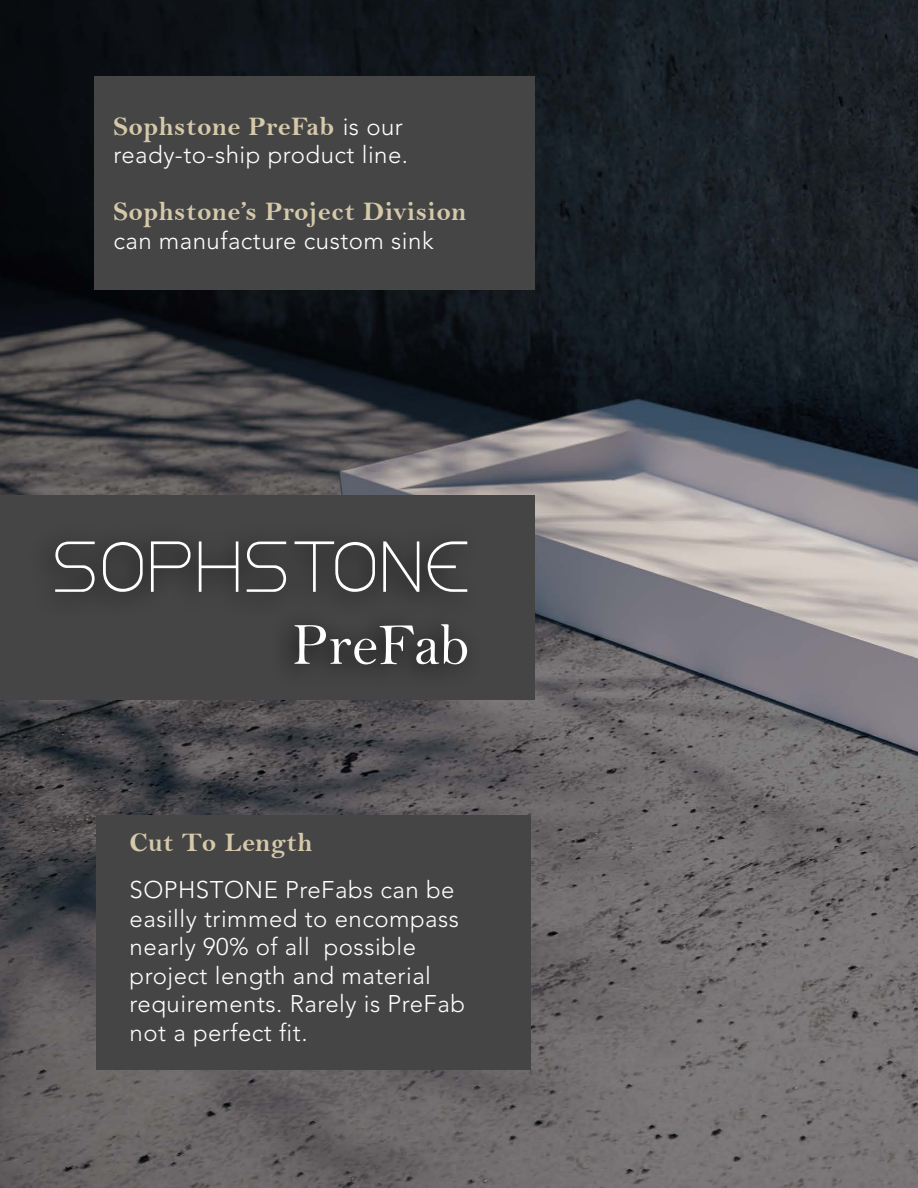
<style>
.page{position:relative;width:918px;height:1188px;background:#fff}
.page>*{position:absolute;margin:0;border:0;box-sizing:border-box;transform-origin:0 0}
.t1{font:60px "Steiner";letter-spacing:.08em;color:#fff}
.t2{font:60px "Bell";color:#fff}
.t3{font:27px "Bell MT Bold";letter-spacing:.02em;color:#d5c9a9}
.t4{font:300 24px/28.5px "Avenir LT Std";letter-spacing:.02em;color:#fff}
.s1{font-family:"Avenir LT Std";font-weight:300;font-size:24px;color:#fff}
</style>
<div class="page">
<img style="left:0;top:0;width:918px;height:1188px">
<div style="left:94px;top:77px;width:441px;height:213px;background:#454546"></div>
<div style="left:0;top:496px;width:535px;height:204px;background:#454546"></div>
<div style="left:96px;top:815px;width:434px;height:255px;background:#454546"></div>
<p class="t3" style="left:113px;top:110px;width:291px">Sophstone PreFab <span class="s1">is our</span></p>
<p class="t4" style="left:113px;top:141px;width:296px">ready-to-ship product line.</p>
<p class="t3" style="left:113px;top:196px;width:354px">Sophstone’s Project Division</p>
<p class="t4" style="left:113px;top:226px;width:322px">can manufacture custom sink</p>
<h1 class="t1" style="left:53px;top:541px;width:417px">SOPHSTONE</h1>
<h1 class="t2" style="left:292px;top:609px;width:179px">PreFab</h1>
<p class="t3" style="left:130px;top:826px;width:184px">Cut To Length</p>
<p class="t4" style="left:130px;top:876px;width:337px">SOPHSTONE PreFabs can be easilly trimmed to encompass nearly 90% of all possible project length and material requirements. Rarely is PreFab not a perfect fit.</p>
</div>
